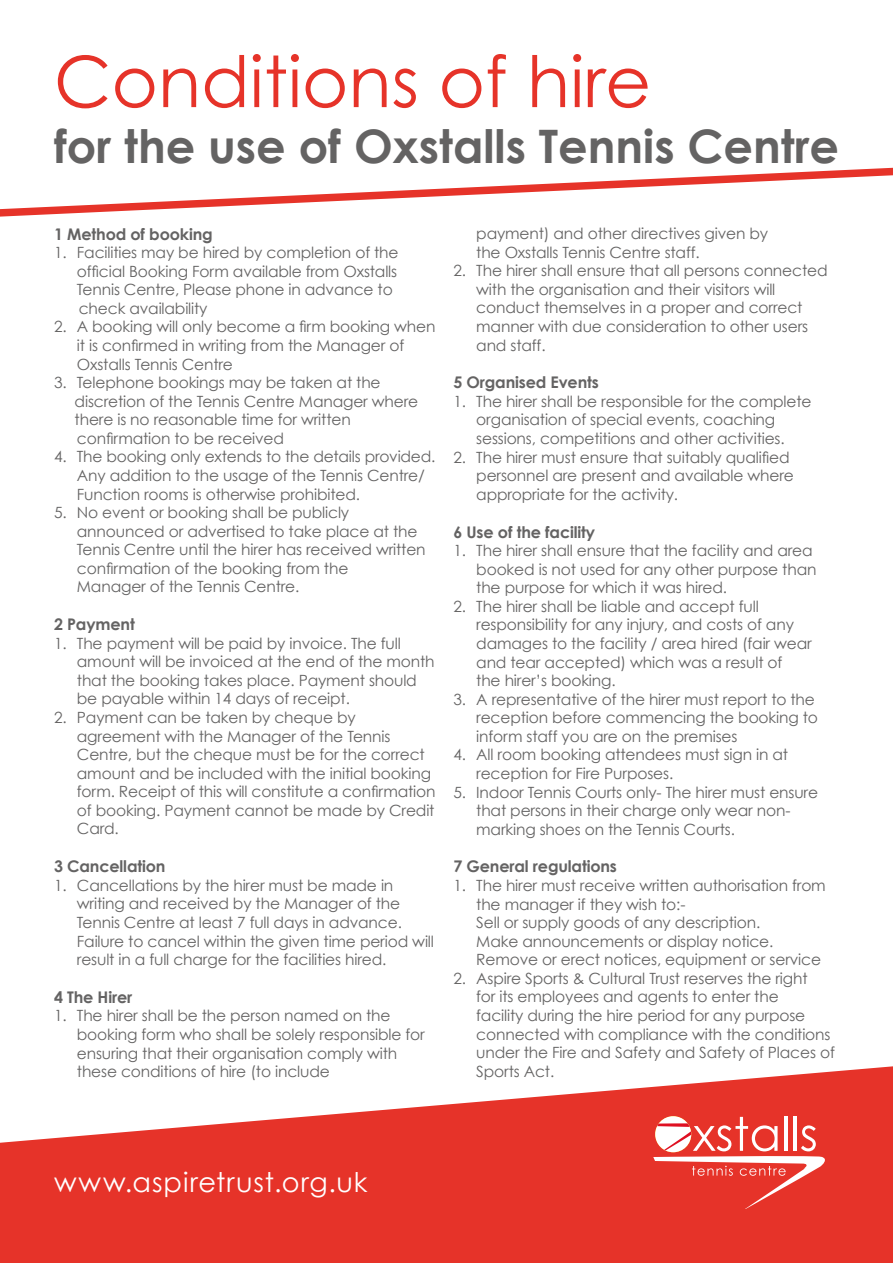
<style>
.page{position:relative;width:893px;height:1263px;background:#fff}
.page>*{position:absolute;margin:0;border:0;box-sizing:border-box;transform-origin:0 0}
.t1{font:70.8px "Century Gothic";color:#e63329}
.t2{font:700 46.2px "Century Gothic";color:#646363}
.t3{font:27.15px "Century Gothic";letter-spacing:.035em;color:#fff}
.t4{font:700 16.05px "Century Gothic";letter-spacing:-.01em;color:#646363}
.t5{font:15.45px/18.6px "Century Gothic";letter-spacing:-.01em;color:#646363}
</style>
<div class="page">
<svg style="left:0;top:1066px;width:893px;height:197px;fill:#e63329"></svg>
<hr style="left:784px;top:1116px;width:3px;height:35px;background:#fff">
<hr style="left:793px;top:1116px;width:4px;height:35px;background:#fff">
<svg style="left:653px;top:1117px;width:176px;height:92px"></svg>
<svg style="left:0;top:167px;width:893px;height:50px"></svg>
<h1 class="t1" style="left:54px;top:38px;width:599px">Conditions of hire</h1>
<h2 class="t2" style="left:54px;top:117px;width:787px">for the use of Oxstalls Tennis Centre</h2>
<p class="t4" style="left:54px;top:224px;width:160px">1 Method of booking</p>
<p class="t5" style="left:77px;top:243px;width:323px;text-indent:-23px">1. Facilities may be hired by completion of the official Booking Form available from Oxstalls Tennis Centre, Please phone in advance to check availability</p>
<p class="t5" style="left:77px;top:317px;width:360px;text-indent:-23px">2. A booking will only become a firm booking when it is confirmed in writing from the Manager of<br>Oxstalls Tennis Centre</p>
<p class="t5" style="left:75px;top:373px;width:345px;text-indent:-21px">3. Telephone bookings may be taken at the discretion of the Tennis Centre Manager where there is no reasonable time for written confirmation to be received</p>
<p class="t5" style="left:77px;top:447px;width:360px;text-indent:-23px">4. The booking only extends to the details provided.<br>Any addition to the usage of the Tennis Centre/<br>Function rooms is otherwise prohibited.</p>
<p class="t5" style="left:77px;top:503px;width:350px;text-indent:-23px">5. No event or booking shall be publicly announced or advertised to take place at the Tennis Centre until the hirer has received written confirmation of the booking from the<br>Manager of the Tennis Centre.</p>
<p class="t4" style="left:54px;top:614px;width:82px">2 Payment</p>
<p class="t5" style="left:77px;top:634px;width:359px;text-indent:-23px">1. The payment will be paid by invoice. The full amount will be invoiced at the end of the month that the booking takes place. Payment should be payable within 14 days of receipt.</p>
<p class="t5" style="left:77px;top:708px;width:360px;text-indent:-23px">2. Payment can be taken by cheque by agreement with the Manager of the Tennis Centre, but the cheque must be for the correct amount and be included with the initial booking form. Receipt of this will constitute a confirmation of booking. Payment cannot be made by Credit Card.</p>
<p class="t4" style="left:54px;top:856px;width:113px">3 Cancellation</p>
<p class="t5" style="left:77px;top:876px;width:359px;text-indent:-23px">1. Cancellations by the hirer must be made in writing and received by the Manager of the Tennis Centre at least 7 full days in advance.<br>Failure to cancel within the given time period will result in a full charge for the facilities hired.</p>
<p class="t4" style="left:54px;top:987px;width:80px">4 The Hirer</p>
<p class="t5" style="left:77px;top:1006px;width:349px;text-indent:-23px">1. The hirer shall be the person named on the booking form who shall be solely responsible for ensuring that their organisation comply with these conditions of hire (to include</p>
<p class="t5" style="left:476px;top:224px;width:293px">payment) and other directives given by the Oxstalls Tennis Centre staff.</p>
<p class="t5" style="left:476px;top:261px;width:353px;text-indent:-23px">2. The hirer shall ensure that all persons connected with the organisation and their visitors will conduct themselves in a proper and correct manner with due consideration to other users and staff.</p>
<p class="t4" style="left:453px;top:372px;width:147px">5 Organised Events</p>
<p class="t5" style="left:476px;top:392px;width:337px;text-indent:-23px">1. The hirer shall be responsible for the complete organisation of special events, coaching sessions, competitions and other activities.</p>
<p class="t5" style="left:476px;top:447px;width:319px;text-indent:-23px">2. The hirer must ensure that suitably qualified personnel are present and available where appropriate for the activity.</p>
<p class="t4" style="left:453px;top:522px;width:143px">6 Use of the facility</p>
<p class="t5" style="left:476px;top:541px;width:342px;text-indent:-23px">1. The hirer shall ensure that the facility and area booked is not used for any other purpose than the purpose for which it was hired.</p>
<p class="t5" style="left:476px;top:597px;width:337px;text-indent:-23px">2. The hirer shall be liable and accept full responsibility for any injury, and costs of any damages to the facility / area hired (fair wear and tear accepted) which was a result of<br>the hirer’s booking.</p>
<p class="t5" style="left:476px;top:690px;width:343px;text-indent:-23px">3. A representative of the hirer must report to the reception before commencing the booking to inform staff you are on the premises</p>
<p class="t5" style="left:476px;top:745px;width:313px;text-indent:-23px">4. All room booking attendees must sign in at reception for Fire Purposes.</p>
<p class="t5" style="left:476px;top:782px;width:343px;text-indent:-23px">5. Indoor Tennis Courts only- The hirer must ensure that persons in their charge only wear non&shy;marking shoes on the Tennis Courts.</p>
<p class="t4" style="left:453px;top:856px;width:165px">7 General regulations</p>
<p class="t5" style="left:476px;top:876px;width:351px;text-indent:-23px">1. The hirer must receive written authorisation from the manager if they wish to:-<br>Sell or supply goods of any description.<br>Make announcements or display notice.<br>Remove or erect notices, equipment or service</p>
<p class="t5" style="left:476px;top:969px;width:360px;text-indent:-23px">2. Aspire Sports &amp; Cultural Trust reserves the right<br>for its employees and agents to enter the<br>facility during the hire period for any purpose connected with compliance with the conditions under the Fire and Safety and Safety of Places of Sports Act.</p>
<h3 class="t3" style="left:54px;top:1165px;width:315px">www.aspiretrust.org.uk</h3>
</div>
